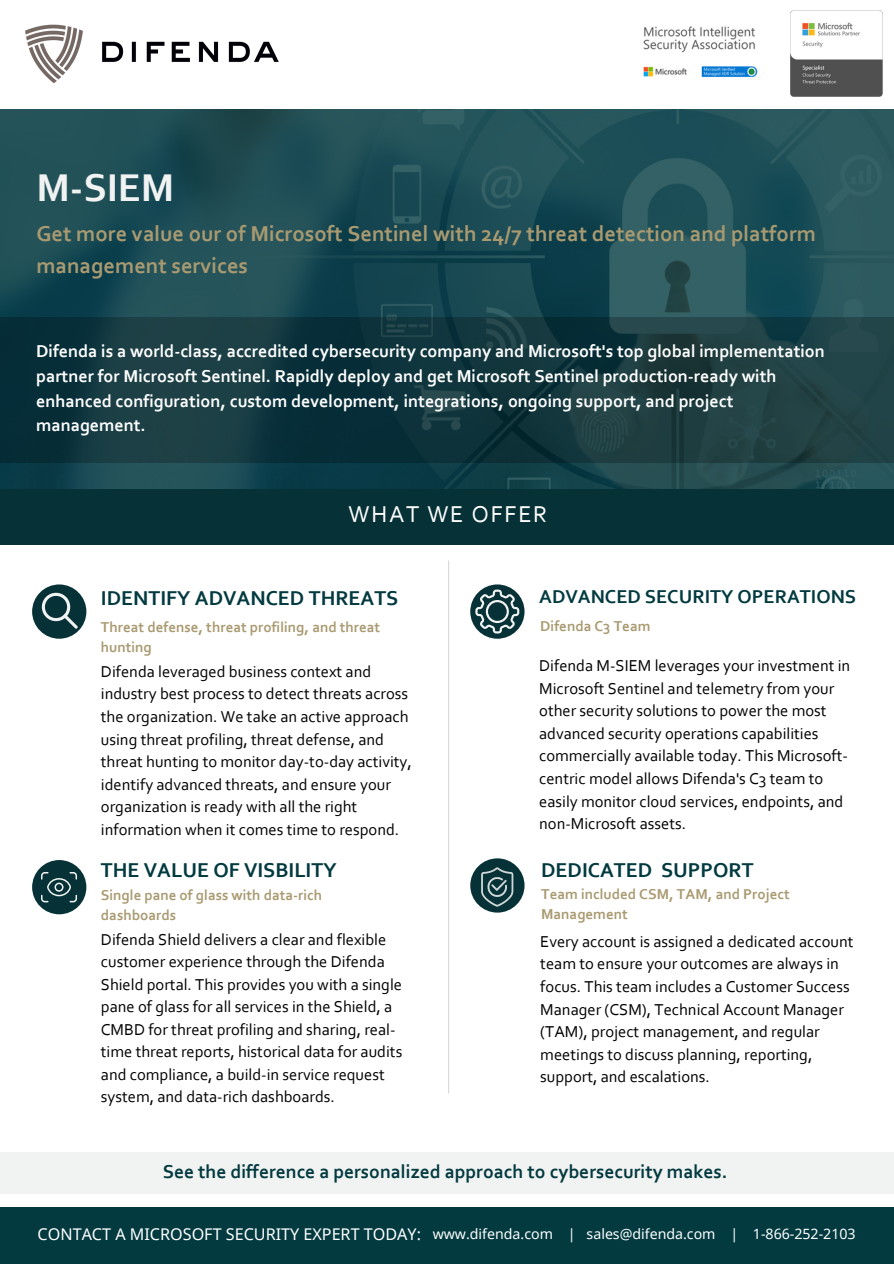
<style>
.page{position:relative;width:894px;height:1264px;background:#fff}
.page>*{position:absolute;margin:0;border:0;box-sizing:border-box;transform-origin:0 0}
.t1{font:700 40.5px "Corbel";color:#f1f2f2}
.t2{font:24px "Corbel";letter-spacing:.07em;color:#fff}
.t3{font:700 22.5px/31.5px "Corbel";color:#a99a71}
.t4{font:700 21px "Corbel";color:#023a40}
.t5{font:700 19.5px "Corbel";color:#023a40}
.t6{font:700 18px/24.8px "Corbel";color:#fff}
.t7{font:16.5px/22.5px "Corbel";color:#000}
.t8{font:700 15px/20.2px "Corbel";color:#a99a71}
.t9{font:14.1px "Noto Sans";color:#fff}
.s1{font-size:16.2px}
</style>
<div class="page">
<img style="left:0;top:110px;width:893px;height:379px">
<div style="left:0;top:489px;width:893px;height:55px;background:#063237"></div>
<div style="left:0;top:1207px;width:892px;height:56px;background:#023a40"></div>
<div style="left:0;top:1151px;width:893px;height:42px;background:#f1f2f2"></div>
<svg style="left:0;top:317px;width:893px;height:145px;background:#15393f"></svg>
<img style="left:25px;top:24px;width:254px;height:60px">
<img style="left:643px;top:26px;width:115px;height:51px">
<img style="left:790px;top:10px;width:92px;height:86px">
<hr style="left:448px;top:560px;width:1px;height:533px;background:#d9d9d9">
<div style="left:32px;top:584px;width:54px;height:54px;background:#063237;border-radius:50%"></div>
<div style="left:32px;top:860px;width:54px;height:54px;background:#063237;border-radius:50%"></div>
<div style="left:470px;top:584px;width:54px;height:54px;background:#063237;border-radius:50%"></div>
<svg style="left:470px;top:858px;width:54px;height:54px"></svg>
<img style="left:473px;top:862px;width:50px;height:51px">
<svg style="left:475px;top:589px;width:44px;height:44px"></svg>
<svg style="left:41px;top:872px;width:36px;height:30px"></svg>
<svg style="left:42px;top:592px;width:36px;height:36px"></svg>
<h1 class="t1" style="left:36px;top:171px;width:139px">M-SIEM</h1>
<h3 class="t3" style="left:36px;top:220px;width:781px">Get more value our of Microsoft Sentinel with 24/7 threat detection and platform management services</h3>
<p class="t6" style="left:36px;top:340px;width:790px">Difenda is a world-class, accredited cybersecurity company and Microsoft's top global implementation partner for Microsoft Sentinel. Rapidly deploy and get Microsoft Sentinel production-ready with enhanced configuration, custom development, integrations, ongoing support, and project management.</p>
<h2 class="t2" style="left:348px;top:504px;width:200px">WHAT WE OFFER</h2>
<p class="t4" style="left:101px;top:589px;width:299px">IDENTIFY ADVANCED THREATS</p>
<p class="t8" style="left:101px;top:618px;width:281px">Threat defense, threat profiling, and threat hunting</p>
<p class="t5" style="left:539px;top:588px;width:318px">ADVANCED SECURITY OPERATIONS</p>
<p class="t8" style="left:540px;top:616px;width:112px">Difenda C3 Team</p>
<p class="t7" style="left:101px;top:661px;width:312px">Difenda leveraged business context and industry best process to detect threats across the organization. We take an active approach using threat profiling, threat defense, and threat hunting to monitor day-to-day activity, identify advanced threats, and ensure your organization is ready with all the right information when it comes time to respond.</p>
<p class="t7" style="left:539px;top:656px;width:312px">Difenda M-SIEM leverages your investment in Microsoft Sentinel and telemetry from your other security solutions to power the most advanced security operations capabilities commercially available today. This Microsoft&shy;centric model allows Difenda's C3 team to easily monitor cloud services, endpoints, and non-Microsoft assets.</p>
<p class="t4" style="left:101px;top:861px;width:237px">THE VALUE OF VISBILITY</p>
<p class="t8" style="left:101px;top:886px;width:223px">Single pane of glass with data-rich dashboards</p>
<p class="t7" style="left:101px;top:929px;width:303px">Difenda Shield delivers a clear and flexible customer experience through the Difenda Shield portal. This provides you with a single pane of glass for all services in the Shield, a CMBD for threat profiling and sharing, real&shy;time threat reports, historical data for audits and compliance, a build-in service request system, and data-rich dashboards.</p>
<p class="t4" style="left:541px;top:861px;width:214px">DEDICATED SUPPORT</p>
<p class="t8" style="left:541px;top:884px;width:250px">Team included CSM, TAM, and Project<br>Management</p>
<p class="t7" style="left:540px;top:931px;width:314px">Every account is assigned a dedicated account team to ensure your outcomes are always in focus. This team includes a Customer Success Manager (CSM), Technical Account Manager (TAM), project management, and regular meetings to discuss planning, reporting, support, and escalations.</p>
<p class="t5" style="left:163px;top:1163px;width:566px">See the difference a personalized approach to cybersecurity makes.</p>
<p class="t9" style="left:38px;top:1223px;width:819px"><span class="s1">CONTACT A MICROSOFT SECURITY EXPERT TODAY:</span> www.difenda.com | sales@difenda.com | 1-866-252-2103</p>
</div>
